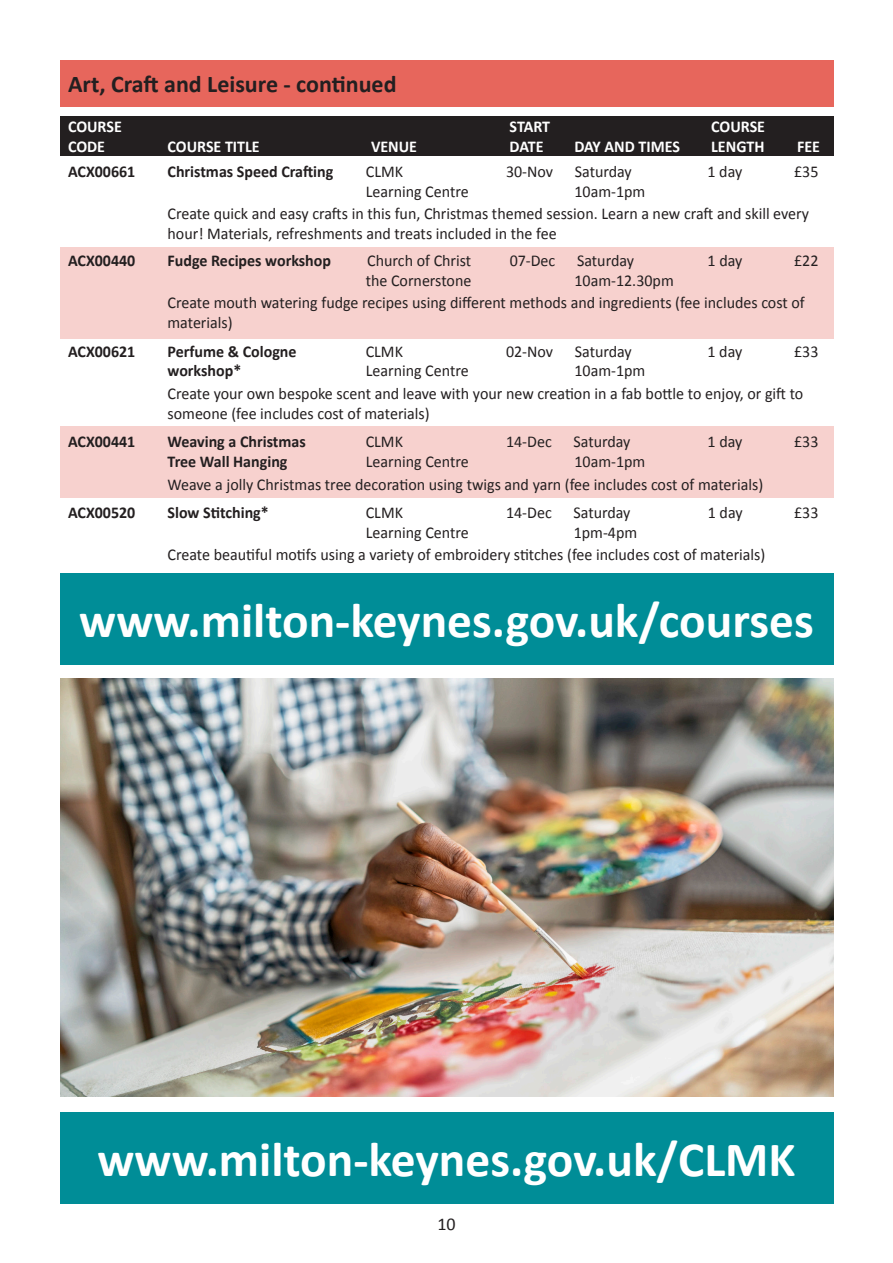
<style>
.page{position:relative;width:893px;height:1263px;background:#fff}
.page>*{position:absolute;margin:0;border:0;box-sizing:border-box;transform-origin:0 0}
.t1{font:700 49.5px "Calibri";color:#fff}
.t2{font:700 24px "Calibri";color:#231f20}
.t3{font:18px "Calibri";color:#231f20}
.t4{font:16.5px/22.5px "Calibri";color:#231f20}
.t5{font:700 16.5px "Calibri";color:#231f20}
.t6{font:700 16.5px "Calibri";color:#fff}
</style>
<div class="page">
<div style="left:60px;top:60px;width:773px;height:47px;background:#e7665c"></div>
<div style="left:60px;top:116px;width:773px;height:39px;background:#231f20"></div>
<div style="left:60px;top:247px;width:773px;height:92px;background:#f7d1ce"></div>
<div style="left:60px;top:426px;width:773px;height:72px;background:#f7d1ce"></div>
<img style="left:61px;top:678px;width:772px;height:418px">
<div style="left:60px;top:573px;width:773px;height:91px;background:#008d97"></div>
<div style="left:60px;top:1112px;width:773px;height:91px;background:#008d97"></div>
<h2 class="t2" style="left:68px;top:69px;width:330px">Art, Craft and Leisure - continued</h2>
<p class="t6" style="left:68px;top:116px;width:55px">COURSE</p>
<p class="t6" style="left:510px;top:116px;width:42px">START</p>
<p class="t6" style="left:711px;top:116px;width:55px">COURSE</p>
<p class="t6" style="left:68px;top:136px;width:39px">CODE</p>
<p class="t6" style="left:168px;top:136px;width:94px">COURSE TITLE</p>
<p class="t6" style="left:371px;top:136px;width:48px">VENUE</p>
<p class="t6" style="left:510px;top:136px;width:35px">DATE</p>
<p class="t6" style="left:574px;top:136px;width:107px">DAY AND TIMES</p>
<p class="t6" style="left:711px;top:136px;width:55px">LENGTH</p>
<p class="t6" style="left:797px;top:136px;width:24px">FEE</p>
<p class="t5" style="left:68px;top:161px;width:69px">ACX00661</p>
<p class="t5" style="left:168px;top:161px;width:167px">Christmas Speed Crafting</p>
<p class="t4" style="left:366px;top:160px;width:39px">CLMK</p>
<p class="t4" style="left:506px;top:160px;width:49px">30-Nov</p>
<p class="t4" style="left:575px;top:160px;width:59px">Saturday</p>
<p class="t4" style="left:708px;top:160px;width:36px">1 day</p>
<p class="t4" style="left:794px;top:160px;width:26px">£35</p>
<p class="t4" style="left:366px;top:180px;width:105px">Learning Centre</p>
<p class="t4" style="left:168px;top:180px;width:643px;text-indent:407px">10am-1pm<br>Create quick and easy crafts in this fun, Christmas themed session. Learn a new craft and skill every</p>
<p class="t4" style="left:168px;top:222px;width:391px">hour! Materials, refreshments and treats included in the fee</p>
<p class="t5" style="left:68px;top:250px;width:69px">ACX00440</p>
<p class="t5" style="left:168px;top:250px;width:165px">Fudge Recipes workshop</p>
<p class="t4" style="left:367px;top:249px;width:106px">Church of Christ</p>
<p class="t4" style="left:510px;top:249px;width:47px">07-Dec</p>
<p class="t4" style="left:577px;top:249px;width:59px">Saturday</p>
<p class="t4" style="left:708px;top:249px;width:36px">1 day</p>
<p class="t4" style="left:794px;top:249px;width:26px">£22</p>
<p class="t4" style="left:366px;top:269px;width:107px">the Cornerstone</p>
<p class="t4" style="left:168px;top:269px;width:639px;text-indent:407px">10am-12.30pm<br>Create mouth watering fudge recipes using different methods and ingredients (fee includes cost of</p>
<p class="t4" style="left:168px;top:311px;width:67px">materials)</p>
<p class="t5" style="left:68px;top:341px;width:69px">ACX00621</p>
<p class="t5" style="left:168px;top:341px;width:131px">Perfume &amp; Cologne</p>
<p class="t4" style="left:366px;top:340px;width:39px">CLMK</p>
<p class="t4" style="left:506px;top:340px;width:49px">02-Nov</p>
<p class="t4" style="left:575px;top:340px;width:59px">Saturday</p>
<p class="t4" style="left:708px;top:340px;width:36px">1 day</p>
<p class="t4" style="left:794px;top:340px;width:26px">£33</p>
<p class="t5" style="left:168px;top:360px;width:75px">workshop*</p>
<p class="t4" style="left:366px;top:360px;width:105px">Learning Centre</p>
<p class="t4" style="left:168px;top:360px;width:637px;text-indent:407px">10am-1pm<br>Create your own bespoke scent and leave with your new creation in a fab bottle to enjoy, or gift to</p>
<p class="t4" style="left:168px;top:402px;width:264px">someone (fee includes cost of materials)</p>
<p class="t5" style="left:68px;top:431px;width:69px">ACX00441</p>
<p class="t5" style="left:168px;top:431px;width:140px">Weaving a Christmas</p>
<p class="t4" style="left:366px;top:430px;width:39px">CLMK</p>
<p class="t4" style="left:506px;top:430px;width:47px">14-Dec</p>
<p class="t4" style="left:573px;top:430px;width:59px">Saturday</p>
<p class="t4" style="left:708px;top:430px;width:36px">1 day</p>
<p class="t4" style="left:794px;top:430px;width:26px">£33</p>
<p class="t5" style="left:168px;top:451px;width:121px">Tree Wall Hanging</p>
<p class="t4" style="left:366px;top:450px;width:105px">Learning Centre</p>
<p class="t4" style="left:168px;top:450px;width:597px;text-indent:407px">10am-1pm<br>Weave a jolly Christmas tree decoration using twigs and yarn (fee includes cost of materials)</p>
<p class="t5" style="left:68px;top:502px;width:69px">ACX00520</p>
<p class="t5" style="left:168px;top:502px;width:103px">Slow Stitching*</p>
<p class="t4" style="left:366px;top:501px;width:39px">CLMK</p>
<p class="t4" style="left:506px;top:501px;width:47px">14-Dec</p>
<p class="t4" style="left:573px;top:501px;width:59px">Saturday</p>
<p class="t4" style="left:708px;top:501px;width:36px">1 day</p>
<p class="t4" style="left:794px;top:501px;width:26px">£33</p>
<p class="t4" style="left:366px;top:521px;width:105px">Learning Centre</p>
<p class="t4" style="left:168px;top:521px;width:599px;text-indent:406px">1pm-4pm<br>Create beautiful motifs using a variety of embroidery stitches (fee includes cost of materials)</p>
<h1 class="t1" style="left:79px;top:589px;width:736px">www.milton-keynes.gov.uk/courses</h1>
<h1 class="t1" style="left:97px;top:1128px;width:700px">www.milton-keynes.gov.uk/CLMK</h1>
<p class="t3" style="left:437px;top:1213px;width:20px">10</p>
</div>
